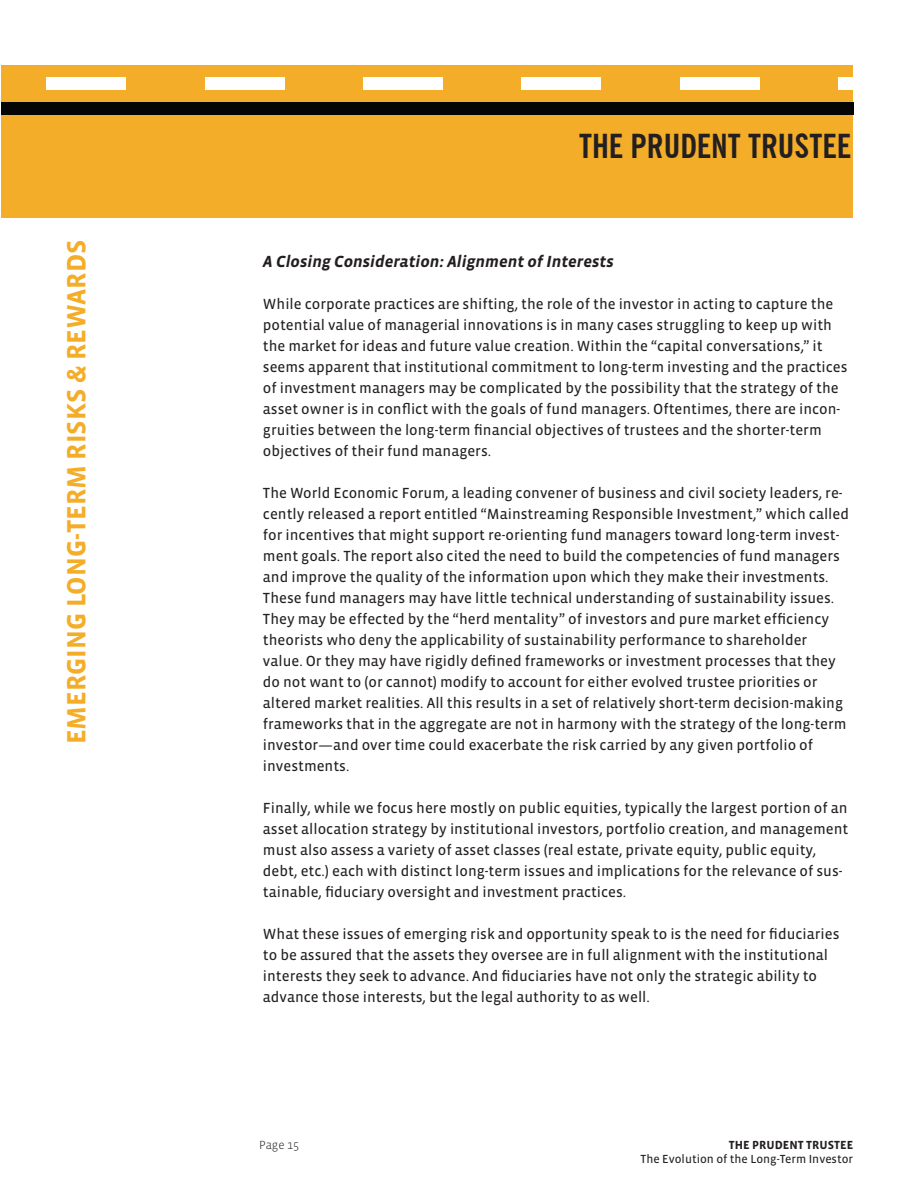
<style>
.page{position:relative;width:918px;height:1188px;background:#fff}
.page>*{position:absolute;margin:0;border:0;box-sizing:border-box;transform-origin:0 0}
.t1{font:700 condensed 33px "News Gothic BT";color:#231f20}
.h1_side{font:700 27px "Vista Sans";color:#f4ad28}
.t2{font:italic 700 16.5px "Vista Sans";color:#231f20}
.Body{font:15px/21px "Vista Sans Reg";color:#231f20}
.t3{font:12px "Vista Sans Reg";color:#231f20}
.t4{font:700 12px "Vista Sans";color:#231f20}
.t5{font:300 12px "Vista Sans";color:#231f20}
</style>
<div class="page">
<div style="left:1px;top:65px;width:852px;height:152px;background:#f4ad28"></div>
<div style="left:363px;top:77px;width:80px;height:12px;background:#fff"></div>
<div style="left:522px;top:77px;width:79px;height:12px;background:#fff"></div>
<div style="left:680px;top:77px;width:80px;height:12px;background:#fff"></div>
<div style="left:839px;top:77px;width:14px;height:12px;background:#fff"></div>
<div style="left:1px;top:102px;width:852px;height:12px;background:#040504"></div>
<div style="left:47px;top:77px;width:79px;height:12px;background:#fff"></div>
<div style="left:205px;top:77px;width:79px;height:12px;background:#fff"></div>
<p class="h1_side" style="left:63px;top:744px;width:505px;rotate:-90deg">emerging long-term risks &amp; rewards</p>
<h1 class="t1" style="left:579px;top:126px;width:274px">THE PRUDENT TRUSTEE</h1>
<p class="t2" style="left:263px;top:253px;width:352px">A Closing Consideration: Alignment of Interests</p>
<p class="Body" style="left:263px;top:294px;width:586px">While corporate practices are shifting, the role of the investor in acting to capture the potential value of managerial innovations is in many cases struggling to keep up with the market for ideas and future value creation. Within the “capital conversations,” it seems apparent that institutional commitment to long-term investing and the practices of investment managers may be complicated by the possibility that the strategy of the asset owner is in conflict with the goals of fund managers. Oftentimes, there are incon&shy;gruities between the long-term financial objectives of trustees and the shorter-term objectives of their fund managers.</p>
<p class="Body" style="left:263px;top:483px;width:588px">The World Economic Forum, a leading convener of business and civil society leaders, re&shy;cently released a report entitled “Mainstreaming Responsible Investment,” which called for incentives that might support re-orienting fund managers toward long-term invest&shy;ment goals. The report also cited the need to build the competencies of fund managers and improve the quality of the information upon which they make their investments.<br>These fund managers may have little technical understanding of sustainability issues.<br>They may be effected by the “herd mentality” of investors and pure market efficiency theorists who deny the applicability of sustainability performance to shareholder value. Or they may have rigidly defined frameworks or investment processes that they do not want to (or cannot) modify to account for either evolved trustee priorities or altered market realities. All this results in a set of relatively short-term decision-making frameworks that in the aggregate are not in harmony with the strategy of the long-term investor—and over time could exacerbate the risk carried by any given portfolio of investments.</p>
<p class="Body" style="left:263px;top:798px;width:587px">Finally, while we focus here mostly on public equities, typically the largest portion of an asset allocation strategy by institutional investors, portfolio creation, and management must also assess a variety of asset classes (real estate, private equity, public equity, debt, etc.) each with distinct long-term issues and implications for the relevance of sus&shy;tainable, fiduciary oversight and investment practices.</p>
<p class="Body" style="left:263px;top:924px;width:578px">What these issues of emerging risk and opportunity speak to is the need for fiduciaries to be assured that the assets they oversee are in full alignment with the institutional interests they seek to advance. And fiduciaries have not only the strategic ability to advance those interests, but the legal authority to as well.</p>
<p class="t5" style="left:259px;top:1139px;width:35px">Page 15</p>
<p class="t4" style="left:729px;top:1139px;width:126px">THE PRUDENT TRUSTEE</p>
<p class="t3" style="left:641px;top:1153px;width:214px">The Evolution of the Long-Term Investor</p>
</div>
